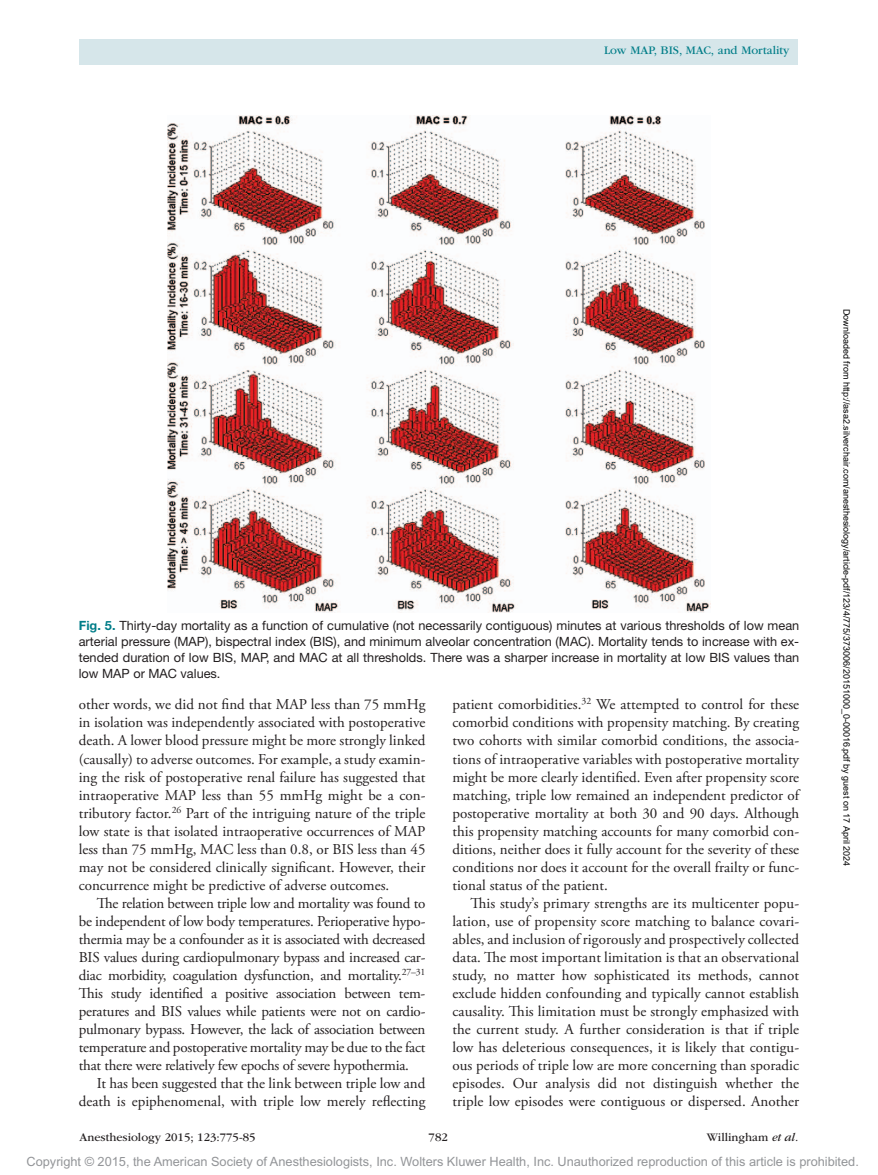
<style>
.page{position:relative;width:878px;height:1175px;background:#fff}
.page>*{position:absolute;margin:0;border:0;box-sizing:border-box;transform-origin:0 0}
.t1{font:15px/18px "Adobe Garamond Pro";color:#231f20;text-align:justify}
.t2{font:12.75px/15.8px "Helvetica Neue LT Std";color:#231f20;text-align:justify}
.t3{font:12.75px "Arial MT Std";color:#939598}
.t4{font:12px "ITC Garamond Std";color:#231f20}
.t5{font:12px "ITC Garamond Std";color:#007d88}
.t6{font:9px "Arial";color:#000}
.s1{font-weight:700;color:#007d88}
.s2{font-style:italic}
</style>
<div class="page">
<div style="left:79px;top:39px;width:718px;height:25px;background:#d6e6ea"></div>
<img style="left:168px;top:116px;width:542px;height:496px">
<p class="t5" style="left:604px;top:44px;width:187px">Low MAP, BIS, MAC, and Mortality</p>
<p class="t2" style="left:79px;top:617px;width:722px"><span class="s1">Fig. 5.</span> Thirty-day mortality as a function of cumulative (not necessarily contiguous) minutes at various thresholds of low mean arterial pressure (MAP), bispectral index (BIS), and minimum alveolar concentration (MAC). Mortality tends to increase with ex&shy;tended duration of low BIS, MAP, and MAC at all thresholds. There was a sharper increase in mortality at low BIS values than low MAP or MAC values.</p>
<p class="t1" style="left:79px;top:696px;width:348px">other words, we did not find that MAP less than 75 mmHg in isolation was independently associated with postoperative death. A lower blood pressure might be more strongly linked (causally) to adverse outcomes. For example, a study examin&shy;ing the risk of postoperative renal failure has suggested that intraoperative MAP less than 55 mmHg might be a con&shy;tributory factor.<sup>26</sup> Part of the intriguing nature of the triple low state is that isolated intraoperative occurrences of MAP less than 75 mmHg, MAC less than 0.8, or BIS less than 45 may not be considered clinically significant. However, their concurrence might be predictive of adverse outcomes.</p>
<p class="t1" style="left:79px;top:894px;width:348px;text-indent:18px">The relation between triple low and mortality was found to be independent of low body temperatures. Perioperative hypo&shy;thermia may be a confounder as it is associated with decreased BIS values during cardiopulmonary bypass and increased car&shy;diac morbidity, coagulation dysfunction, and mortality.<sup>27–31<br></sup>This study identified a positive association between tem&shy;peratures and BIS values while patients were not on cardio&shy;pulmonary bypass. However, the lack of association between temperature and postoperative mortality may be due to the fact that there were relatively few epochs of severe hypothermia.</p>
<p class="t1" style="left:79px;top:1074px;width:348px;text-align:right">It has been suggested that the link between triple low and death is epiphenomenal, with triple low merely reflecting</p>
<p class="t1" style="left:452px;top:696px;width:348px">patient comorbidities.<sup>32</sup> We attempted to control for these comorbid conditions with propensity matching. By creating two cohorts with similar comorbid conditions, the associa&shy;tions of intraoperative variables with postoperative mortality might be more clearly identified. Even after propensity score matching, triple low remained an independent predictor of postoperative mortality at both 30 and 90 days. Although this propensity matching accounts for many comorbid con&shy;ditions, neither does it fully account for the severity of these conditions nor does it account for the overall frailty or func&shy;tional status of the patient.</p>
<p class="t1" style="left:452px;top:894px;width:348px;text-indent:18px">This study’s primary strengths are its multicenter popu&shy;lation, use of propensity score matching to balance covari&shy;ables, and inclusion of rigorously and prospectively collected data. The most important limitation is that an observational study, no matter how sophisticated its methods, cannot exclude hidden confounding and typically cannot establish causality. This limitation must be strongly emphasized with the current study. A further consideration is that if triple low has deleterious consequences, it is likely that contigu&shy;ous periods of triple low are more concerning than sporadic episodes. Our analysis did not distinguish whether the triple low episodes were contiguous or dispersed. Another</p>
<p class="t4" style="left:80px;top:1130px;width:177px">Anesthesiology 2015; 123:775-85</p>
<p class="t4" style="left:428px;top:1130px;width:21px">782</p>
<p class="t4" style="left:707px;top:1130px;width:93px">Willingham <span class="s2">et al.</span></p>
<p class="t6" style="left:850px;top:309px;width:559px;rotate:90deg">Downloaded from http://asa2.silverchair.com/anesthesiology/article-pdf/123/4/775/373006/20151000_0-00016.pdf by guest on 17 April 2024</p>
<p class="t3" style="left:27px;top:1154px;width:833px">Copyright © 2015, the American Society of Anesthesiologists, Inc. Wolters Kluwer Health, Inc. Unauthorized reproduction of this article is prohibited.</p>
</div>
